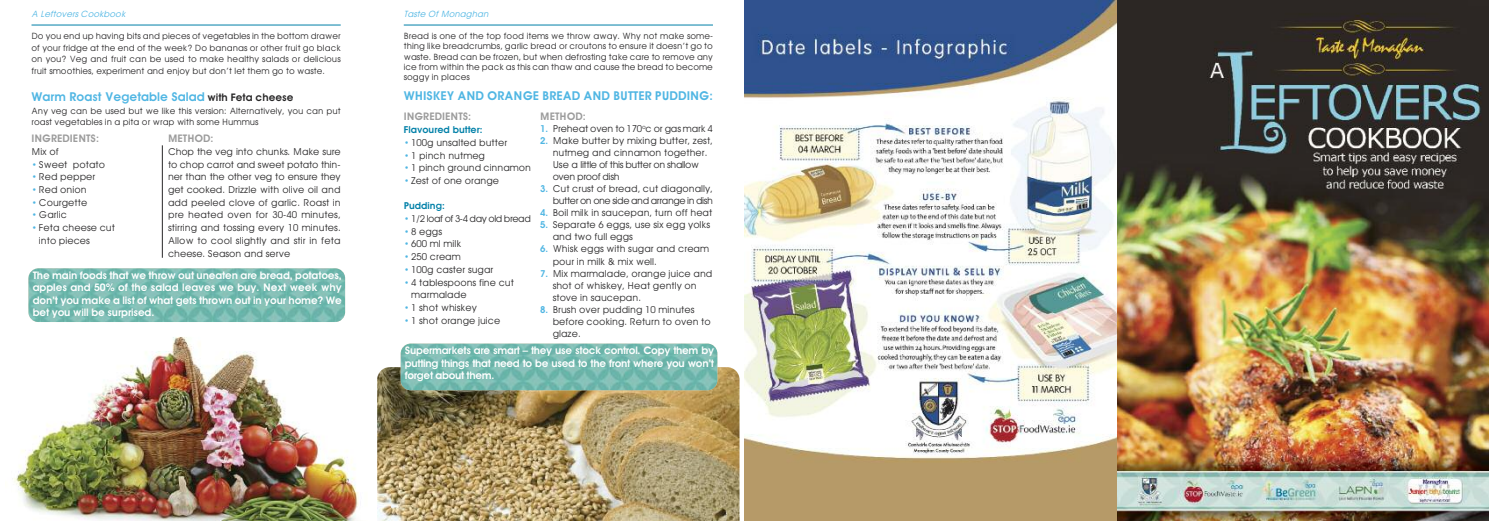
<style>
.page{position:relative;width:1489px;height:521px;background:#fff}
.page>*{position:absolute;margin:0;border:0;box-sizing:border-box;transform-origin:0 0}
.t1{font:600 12.25px "Avant Garde";color:#50b6e3}
.t2{font:600 10.5px/12.4px "Avant Garde";letter-spacing:-.02em;color:#fff;text-align:justify}
.t3{font:600 10.5px "Avant Garde";color:#9c9c9c}
.t4{font:9.62px/12.7px "Avant Garde";color:#272627}
.t5{font:9.62px/12.1px "Avant Garde";letter-spacing:-.045em;color:#272627;text-align:right}
.t6{font:9.62px "Avant Garde";letter-spacing:-.02em;color:#272627}
.t7{font:600 9.62px "Avant Garde";color:#0080a8}
.t8{font:8.75px/11.5px "Avant Garde";color:#272627;text-align:justify}
.t9{font:italic 8.75px "Avant Garde";color:#50b6e3}
.s1{font-size:10.5px;color:#272627}
.s2{color:#50b6e3}
.s3{font-weight:600;color:#50b6e3}
</style>
<div class="page">
<img style="left:377px;top:367px;width:362px;height:154px">
<img style="left:1116px;top:0;width:372px;height:521px">
<img style="left:744px;top:0;width:372px;height:521px">
<hr style="left:162px;top:145px;width:1px;height:113px;background:#272627">
<img style="left:14px;top:337px;width:345px;height:184px">
<img style="left:400px;top:344px;width:317px;height:46px;border-radius:10px">
<hr style="left:32px;top:25px;width:309px;height:1px;background:#0080a8">
<hr style="left:404px;top:25px;width:309px;height:1px;background:#0080a8">
<img style="left:28px;top:268px;width:317px;height:54px;border-radius:10px">
<p class="t9" style="left:32px;top:9px;width:98px">A Leftovers Cookbook</p>
<p class="t9" style="left:404px;top:9px;width:88px">Taste Of Monaghan</p>
<p class="t8" style="left:31px;top:30px;width:311px">Do you end up having bits and pieces of vegetables in the bottom drawer of your fridge at the end of the week? Do bananas or other fruit go black on you? Veg and fruit can be used to make healthy salads or delicious fruit smoothies, experiment and enjoy but don’t let them go to waste.</p>
<p class="t8" style="left:404px;top:31px;width:311px;line-height:10.3px">Bread is one of the top food items we throw away. Why not make some&shy;thing like breadcrumbs, garlic bread or croutons to ensure it doesn’t go to waste. Bread can be frozen, but when defrosting take care to remove any ice from within the pack as this can thaw and cause the bread to become soggy in places</p>
<p class="t1" style="left:32px;top:89px;width:263px">Warm Roast Vegetable Salad <span class="s1">with Feta cheese</span></p>
<p class="t8" style="left:32px;top:105px;width:311px">Any veg can be used but we like this version: Alternatively, you can put roast vegetables in a pita or wrap with some Hummus</p>
<p class="t3" style="left:32px;top:132px;width:69px">INGREDIENTS:</p>
<p class="t4" style="left:32px;top:145px;width:29px">Mix of</p>
<p class="t4" style="left:32px;top:158px;width:75px"><span class="s2">•</span> Sweet potato</p>
<p class="t4" style="left:31px;top:171px;width:65px"><span class="s2">•</span> Red pepper</p>
<p class="t4" style="left:31px;top:183px;width:57px"><span class="s2">•</span> Red onion</p>
<p class="t4" style="left:31px;top:196px;width:57px"><span class="s2">•</span> Courgette</p>
<p class="t4" style="left:31px;top:209px;width:37px"><span class="s2">•</span> Garlic</p>
<p class="t4" style="left:39px;top:221px;width:78px;text-indent:-7px"><span class="s2">•</span> Feta cheese cut into pieces</p>
<p class="t1" style="left:404px;top:88px;width:311px">WHISKEY AND ORANGE BREAD AND BUTTER PUDDING:</p>
<p class="t3" style="left:404px;top:110px;width:69px">INGREDIENTS:</p>
<p class="t7" style="left:404px;top:124px;width:80px">Flavoured butter:</p>
<p class="t4" style="left:404px;top:136px;width:105px"><span class="s2">•</span> 100g unsalted butter</p>
<p class="t4" style="left:404px;top:149px;width:83px"><span class="s2">•</span> 1 pinch nutmeg</p>
<p class="t4" style="left:404px;top:162px;width:129px"><span class="s2">•</span> 1 pinch ground cinnamon</p>
<p class="t4" style="left:404px;top:174px;width:97px"><span class="s2">•</span> Zest of one orange</p>
<p class="t7" style="left:404px;top:200px;width:43px">Pudding:</p>
<p class="t5" style="left:404px;top:213px;width:129px"><span class="s2">•</span> 1/2 loaf of 3-4 day old bread</p>
<p class="t4" style="left:404px;top:225px;width:40px"><span class="s2">•</span> 8 eggs</p>
<p class="t4" style="left:404px;top:238px;width:59px"><span class="s2">•</span> 600 ml milk</p>
<p class="t4" style="left:404px;top:250px;width:59px"><span class="s2">•</span> 250 cream</p>
<p class="t4" style="left:404px;top:263px;width:91px"><span class="s2">•</span> 100g caster sugar</p>
<p class="t4" style="left:411px;top:276px;width:104px;text-indent:-7px"><span class="s2">•</span> 4 tablespoons fine cut marmalade</p>
<p class="t4" style="left:404px;top:301px;width:75px"><span class="s2">•</span> 1 shot whiskey</p>
<p class="t4" style="left:404px;top:314px;width:98px"><span class="s2">•</span> 1 shot orange juice</p>
<p class="t3" style="left:540px;top:110px;width:47px">METHOD:</p>
<p class="t6" style="left:540px;top:123px;width:174px"><span class="s3">1.</span> Preheat oven to 170<sup>o</sup>c or gas mark 4</p>
<p class="t4" style="left:552px;top:134px;width:162px;line-height:12.1px;text-indent:-12px"><span class="s3">2.</span> Make butter by mixing butter, zest, nutmeg and cinnamon together.<br>Use a little of this butter on shallow oven proof dish</p>
<p class="t5" style="left:540px;top:183px;width:174px"><span class="s3">3.</span> Cut crust of bread, cut diagonally, butter on one side and arrange in dish</p>
<p class="t4" style="left:540px;top:207px;width:174px"><span class="s3">4.</span> Boil milk in saucepan, turn off heat</p>
<p class="t4" style="left:552px;top:219px;width:159px;line-height:12.1px;text-indent:-12px"><span class="s3">5.</span> Separate 6 eggs, use six egg yolks and two full eggs</p>
<p class="t4" style="left:552px;top:243px;width:158px;line-height:12.1px;text-indent:-12px"><span class="s3">6.</span> Whisk eggs with sugar and cream pour in milk &amp; mix well.</p>
<p class="t4" style="left:552px;top:267px;width:161px;line-height:12.1px;text-indent:-12px"><span class="s3">7.</span> Mix marmalade, orange juice and shot of whiskey, Heat gently on stove in saucepan.</p>
<p class="t4" style="left:552px;top:303px;width:160px;line-height:12.1px;text-indent:-12px"><span class="s3">8.</span> Brush over pudding 10 minutes before cooking. Return to oven to glaze.</p>
<p class="t3" style="left:168px;top:132px;width:47px">METHOD:</p>
<p class="t4" style="left:168px;top:145px;width:174px;text-align:justify">Chop the veg into chunks. Make sure to chop carrot and sweet potato thin&shy;ner than the other veg to ensure they get cooked. Drizzle with olive oil and add peeled clove of garlic. Roast in pre heated oven for 30-40 minutes, stirring and tossing every 10 minutes.<br>Allow to cool slightly and stir in feta cheese. Season and serve</p>
<p class="t2" style="left:33px;top:269px;width:311px">The main foods that we throw out uneaten are bread, potatoes, apples and 50% of the salad leaves we buy. Next week why don’t you make a list of what gets thrown out in your home? We bet you will be surprised.</p>
<p class="t2" style="left:405px;top:344px;width:311px">Supermarkets are smart – they use stock control. Copy them by putting things that need to be used to the front where you won’t forget about them.</p>
</div>
